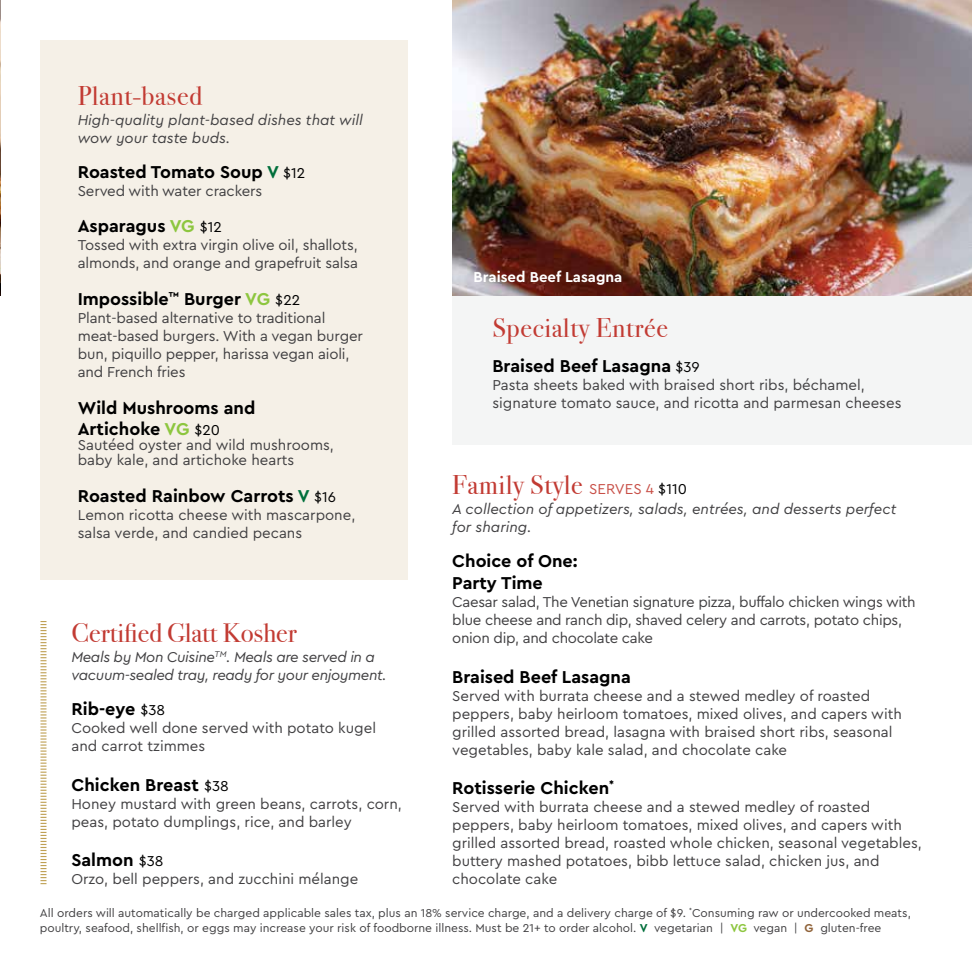
<style>
.page{position:relative;width:972px;height:972px;background:#fff}
.page>*{position:absolute;margin:0;border:0;box-sizing:border-box;transform-origin:0 0}
.t1{font:27px "Bodoni Svty Two ITCTT";letter-spacing:.025em;color:#c23b33}
.t2{font:27px "Bodoni Svty Two ITCTT";color:#c23b33}
.t3{font:700 18px/21.6px "Cera Basic";color:#000}
.t4{font:15px/18px "Cera Basic";color:#414042}
.t5{font:15px/18px "Cera Basic";letter-spacing:-.02em;color:#414042}
.t6{font:italic 15px/18px "Cera Basic";color:#414042}
.t7{font:italic 15px/18px "Cera Basic";letter-spacing:-.025em;color:#414042}
.t8{font:700 15px "Cera Basic";color:#fff}
.t9{font:12px/14.4px "Cera Basic";color:#414042}
.s1{color:#006f3b}
.s2{font-weight:400;font-size:15px}
.s3{color:#8dc63f}
.s4{font-family:"Cera Basic";font-size:15px;color:#c84f47}
.s5{font-family:"Cera Basic";font-size:15px;color:#000}
.s6{font-weight:700;color:#006f3b}
.s7{font-weight:700;color:#8dc63f}
.s8{font-weight:700;color:#90633a}
</style>
<div class="page">
<img style="left:0;top:0;width:1px;height:296px">
<div style="left:452px;top:266px;width:520px;height:179px;background:#f4f5f5"></div>
<img style="left:452px;top:0;width:520px;height:296px">
<div style="left:40px;top:40px;width:368px;height:540px;background:#f5f0e7"></div>
<svg style="left:40px;top:621px;width:6px;height:263px"></svg>
<h1 class="t1" style="left:78px;top:73px;width:126px">Plant-based</h1>
<p class="t6" style="left:78px;top:111px;width:287px">High-quality plant-based dishes that will wow your taste buds.</p>
<p class="t3" style="left:78px;top:161px;width:229px">Roasted Tomato Soup <span class="s1">V</span> <span class="s2">$12</span></p>
<p class="t4" style="left:78px;top:182px;width:186px">Served with water crackers</p>
<p class="t3" style="left:78px;top:216px;width:146px">Asparagus <span class="s3">VG</span> <span class="s2">$12</span></p>
<p class="t4" style="left:78px;top:236px;width:282px">Tossed with extra virgin olive oil, shallots, almonds, and orange and grapefruit salsa</p>
<p class="t3" style="left:78px;top:288px;width:224px">Impossible<sup>™</sup> Burger <span class="s3">VG</span> <span class="s2">$22</span></p>
<p class="t4" style="left:78px;top:309px;width:287px">Plant-based alternative to traditional meat-based burgers. With a vegan burger bun, piquillo pepper, harissa vegan aioli, and French fries</p>
<p class="t3" style="left:78px;top:397px;width:179px">Wild Mushrooms and<br>Artichoke <span class="s3">VG</span> <span class="s2">$20</span></p>
<p class="t4" style="left:78px;top:438px;width:258px;line-height:15px">Sautéed oyster and wild mushrooms, baby kale, and artichoke hearts</p>
<p class="t3" style="left:78px;top:485px;width:260px">Roasted Rainbow Carrots <span class="s1">V</span> <span class="s2">$16</span></p>
<p class="t4" style="left:78px;top:506px;width:279px">Lemon ricotta cheese with mascarpone, salsa verde, and candied pecans</p>
<h1 class="t2" style="left:71px;top:610px;width:227px">Certified Glatt Kosher</h1>
<p class="t7" style="left:71px;top:648px;width:317px">Meals by Mon Cuisine<sup>TM</sup>. Meals are served in a vacuum-sealed tray, ready for your enjoyment.</p>
<p class="t3" style="left:71px;top:698px;width:95px">Rib-eye <span class="s2">$38</span></p>
<p class="t4" style="left:71px;top:719px;width:306px">Cooked well done served with potato kugel and carrot tzimmes</p>
<p class="t3" style="left:71px;top:774px;width:159px">Chicken Breast <span class="s2">$38</span></p>
<p class="t4" style="left:71px;top:794px;width:332px">Honey mustard with green beans, carrots, corn, peas, potato dumplings, rice, and barley</p>
<p class="t3" style="left:71px;top:849px;width:94px">Salmon <span class="s2">$38</span></p>
<p class="t4" style="left:71px;top:870px;width:288px">Orzo, bell peppers, and zucchini mélange</p>
<p class="t8" style="left:474px;top:268px;width:150px">Braised Beef Lasagna</p>
<h1 class="t1" style="left:492px;top:306px;width:177px">Specialty Entrée</h1>
<p class="t3" style="left:492px;top:356px;width:209px">Braised Beef Lasagna <span class="s2">$39</span></p>
<p class="t4" style="left:492px;top:376px;width:411px">Pasta sheets baked with braised short ribs, béchamel, signature tomato sauce, and ricotta and parmesan cheeses</p>
<h1 class="t1" style="left:452px;top:463px;width:236px">Family Style <span class="s4">SERVES 4</span> <span class="s5">$110</span></h1>
<p class="t6" style="left:452px;top:500px;width:446px">A collection of appetizers, salads, entrées, and desserts perfect for sharing.</p>
<p class="t3" style="left:452px;top:551px;width:127px">Choice of One:<br>Party Time</p>
<p class="t5" style="left:452px;top:593px;width:465px">Caesar salad, The Venetian signature pizza, buffalo chicken wings with blue cheese and ranch dip, shaved celery and carrots, potato chips, onion dip, and chocolate cake</p>
<p class="t3" style="left:452px;top:666px;width:180px">Braised Beef Lasagna</p>
<p class="t4" style="left:452px;top:686px;width:451px">Served with burrata cheese and a stewed medley of roasted peppers, baby heirloom tomatoes, mixed olives, and capers with grilled assorted bread, lasagna with braised short ribs, seasonal vegetables, baby kale salad, and chocolate cake</p>
<p class="t3" style="left:452px;top:777px;width:163px">Rotisserie Chicken<sup>*</sup></p>
<p class="t4" style="left:452px;top:798px;width:471px">Served with burrata cheese and a stewed medley of roasted peppers, baby heirloom tomatoes, mixed olives, and capers with grilled assorted bread, roasted whole chicken, seasonal vegetables, buttery mashed potatoes, bibb lettuce salad, chicken jus, and chocolate cake</p>
<p class="t9" style="left:40px;top:906px;width:873px">All orders will automatically be charged applicable sales tax, plus an 18% service charge, and a delivery charge of $9. <sup>*</sup>Consuming raw or undercooked meats, poultry, seafood, shellfish, or eggs may increase your risk of foodborne illness. Must be 21+ to order alcohol. <span class="s6">V</span> vegetarian | <span class="s7">VG</span> vegan | <span class="s8">G</span> gluten-free</p>
</div>
